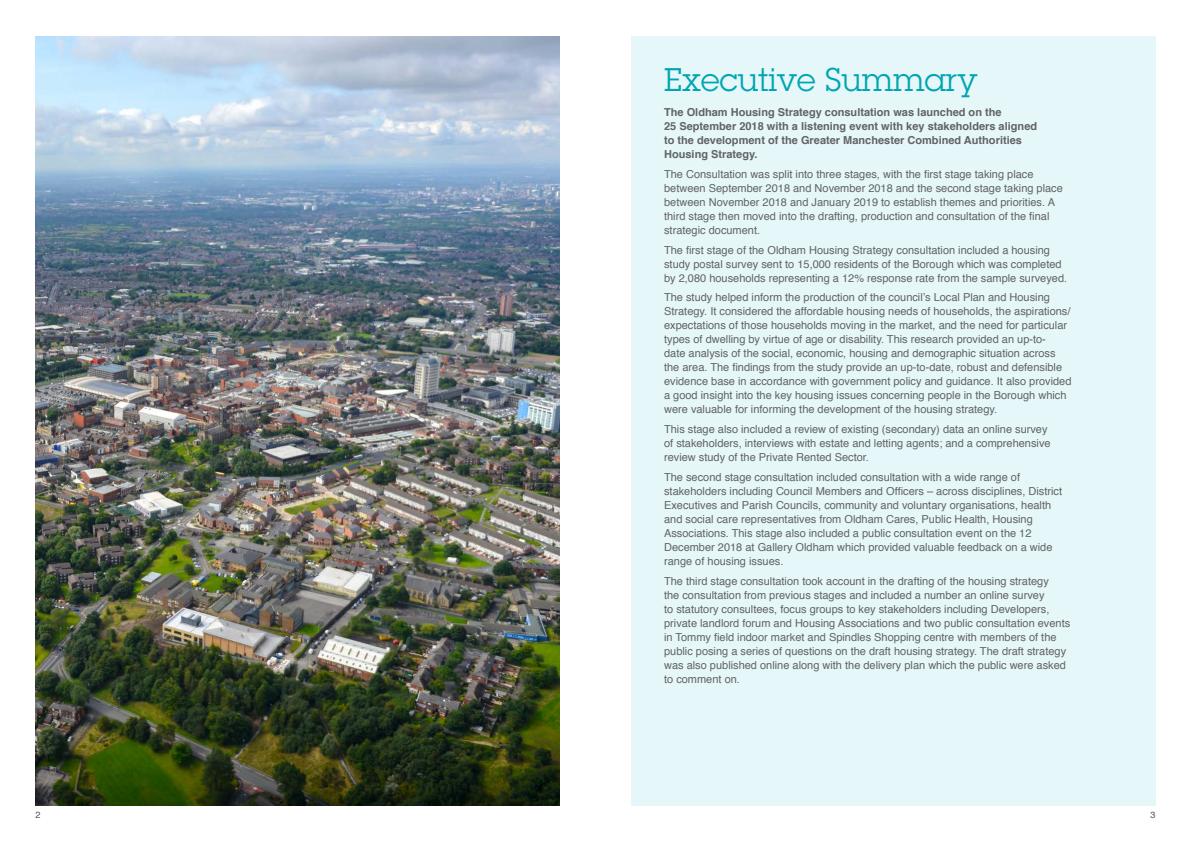
<style>
.page{position:relative;width:1191px;height:842px;background:#fff}
.page>*{position:absolute;margin:0;border:0;box-sizing:border-box;transform-origin:0 0}
.t1{font:32px "Lubalin Graph Std";color:#00a5b1}
.t2{font:11px/14px "Helvetica";color:#616365}
.t3{font:700 11px/14px "Helvetica";color:#616365}
.t4{font:9px "Helvetica";color:#545656}
</style>
<div class="page">
<div style="left:631px;top:36px;width:524px;height:769px;background:#e6f7f9"></div>
<img style="left:35px;top:36px;width:524px;height:769px">
<h1 class="t1" style="left:664px;top:60px;width:315px">Executive Summary</h1>
<p class="t3" style="left:664px;top:106px;width:374px">The Oldham Housing Strategy consultation was launched on the<br>25 September 2018 with a listening event with key stakeholders aligned to the development of the Greater Manchester Combined Authorities Housing Strategy.</p>
<p class="t2" style="left:664px;top:168px;width:400px">The Consultation was split into three stages, with the first stage taking place between September 2018 and November 2018 and the second stage taking place between November 2018 and January 2019 to establish themes and priorities. A third stage then moved into the drafting, production and consultation of the final strategic document.</p>
<p class="t2" style="left:664px;top:243px;width:404px">The first stage of the Oldham Housing Strategy consultation included a housing study postal survey sent to 15,000 residents of the Borough which was completed by 2,080 households representing a 12% response rate from the sample surveyed.</p>
<p class="t2" style="left:664px;top:291px;width:409px">The study helped inform the production of the council’s Local Plan and Housing Strategy. It considered the affordable housing needs of households, the aspirations/ expectations of those households moving in the market, and the need for particular types of dwelling by virtue of age or disability. This research provided an up-to-<br>date analysis of the social, economic, housing and demographic situation across the area. The findings from the study provide an up-to-date, robust and defensible evidence base in accordance with government policy and guidance. It also provided a good insight into the key housing issues concerning people in the Borough which were valuable for informing the development of the housing strategy.</p>
<p class="t2" style="left:664px;top:423px;width:388px">This stage also included a review of existing (secondary) data an online survey of stakeholders, interviews with estate and letting agents; and a comprehensive review study of the Private Rented Sector.</p>
<p class="t2" style="left:664px;top:470px;width:399px">The second stage consultation included consultation with a wide range of stakeholders including Council Members and Officers – across disciplines, District Executives and Parish Councils, community and voluntary organisations, health and social care representatives from Oldham Cares, Public Health, Housing Associations. This stage also included a public consultation event on the 12<br>December 2018 at Gallery Oldham which provided valuable feedback on a wide range of housing issues.</p>
<p class="t2" style="left:664px;top:574px;width:407px">The third stage consultation took account in the drafting of the housing strategy<br>the consultation from previous stages and included a number an online survey<br>to statutory consultees, focus groups to key stakeholders including Developers, private landlord forum and Housing Associations and two public consultation events in Tommy field indoor market and Spindles Shopping centre with members of the public posing a series of questions on the draft housing strategy. The draft strategy was also published online along with the delivery plan which the public were asked to comment on.</p>
<p class="t4" style="left:35px;top:808px;width:7px">2</p>
<p class="t4" style="left:1150px;top:808px;width:7px">3</p>
</div>
